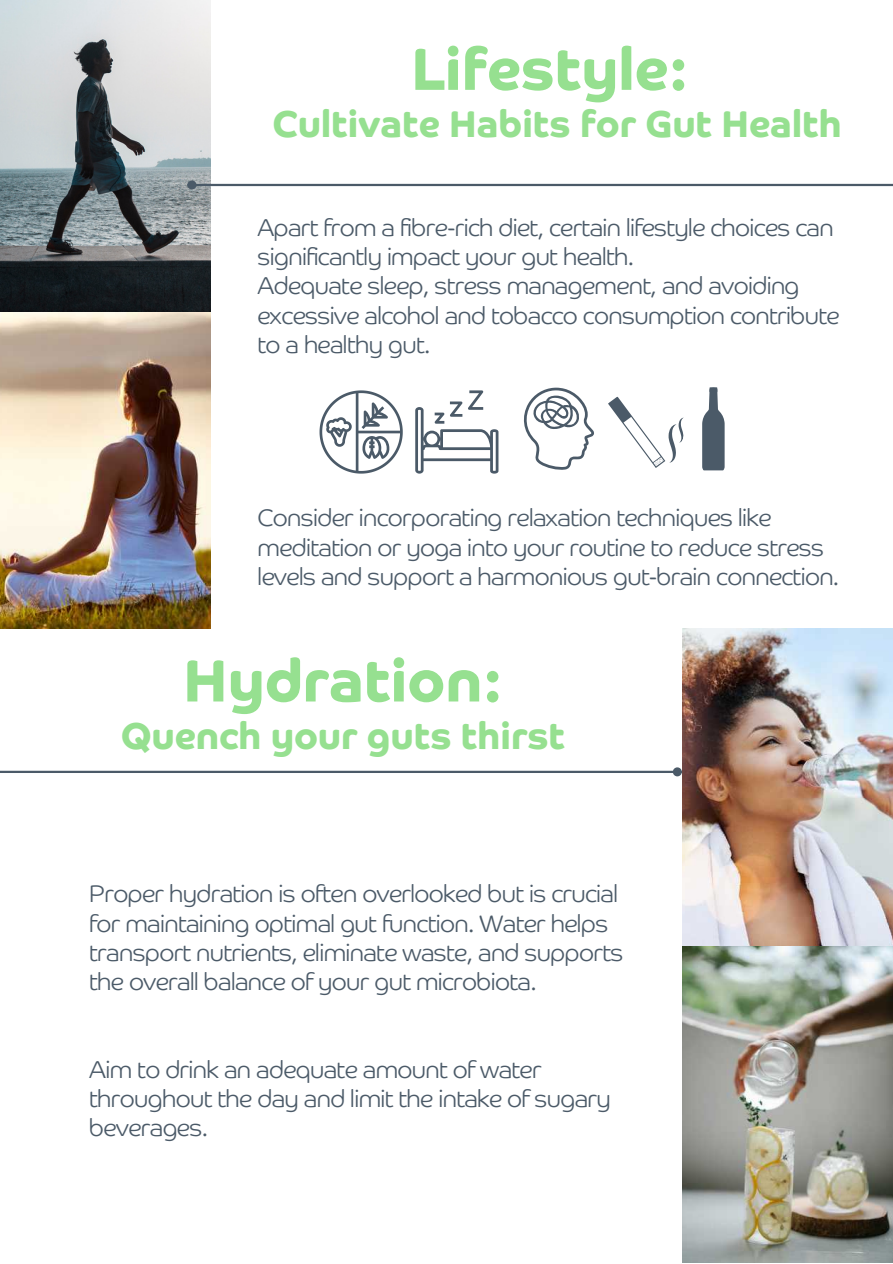
<style>
.page{position:relative;width:893px;height:1264px;background:#fff}
.page>*{position:absolute;margin:0;border:0;box-sizing:border-box;transform-origin:0 0}
.t1{font:700 60px "Co Headline";color:#96e090}
.t2{font:700 37.5px "Co Headline";color:#96e090}
.t3{font:300 24px/29.2px "Co Headline";letter-spacing:-.02em;color:#4b5a68}
</style>
<div class="page">
<img style="left:682px;top:628px;width:210px;height:634px">
<img style="left:0;top:0;width:210px;height:628px">
<hr style="left:196px;top:184px;width:696px;height:2px;background:#4b5a68">
<div style="left:188px;top:182px;width:7px;height:6px;background:#4b5a68;border-radius:50%"></div>
<div style="left:187px;top:180px;width:9px;height:9px;border:2px solid #4b5a68;border-radius:50%"></div>
<hr style="left:0;top:770px;width:673px;height:3px;background:#4b5a68">
<div style="left:674px;top:768px;width:6px;height:7px;background:#4b5a68;border-radius:50%"></div>
<div style="left:672px;top:767px;width:9px;height:9px;border:2px solid #4b5a68;border-radius:50%"></div>
<svg style="left:319px;top:390px;width:84px;height:83px"></svg>
<svg style="left:415px;top:390px;width:83px;height:83px"></svg>
<svg style="left:523px;top:387px;width:161px;height:83px"></svg>
<svg style="left:702px;top:387px;width:22px;height:83px"></svg>
<p class="t1" style="left:411px;top:31px;width:279px">Lifestyle:</p>
<p class="t2" style="left:272px;top:100px;width:570px">Cultivate Habits for Gut Health</p>
<p class="t3" style="left:257px;top:213px;width:577px">Apart from a fibre-rich diet, certain lifestyle choices can significantly impact your gut health.</p>
<p class="t3" style="left:257px;top:271px;width:583px">Adequate sleep, stress management, and avoiding excessive alcohol and tobacco consumption contribute to a healthy gut.</p>
<p class="t3" style="left:257px;top:503px;width:583px">Consider incorporating relaxation techniques like meditation or yoga into your routine to reduce stress levels and support a harmonious gut-brain connection.</p>
<p class="t1" style="left:183px;top:642px;width:321px">Hydration:</p>
<p class="t2" style="left:121px;top:711px;width:446px">Quench your guts thirst</p>
<p class="t3" style="left:89px;top:879px;width:535px">Proper hydration is often overlooked but is crucial for maintaining optimal gut function. Water helps transport nutrients, eliminate waste, and supports the overall balance of your gut microbiota.</p>
<p class="t3" style="left:89px;top:1055px;width:523px">Aim to drink an adequate amount of water throughout the day and limit the intake of sugary beverages.</p>
</div>
